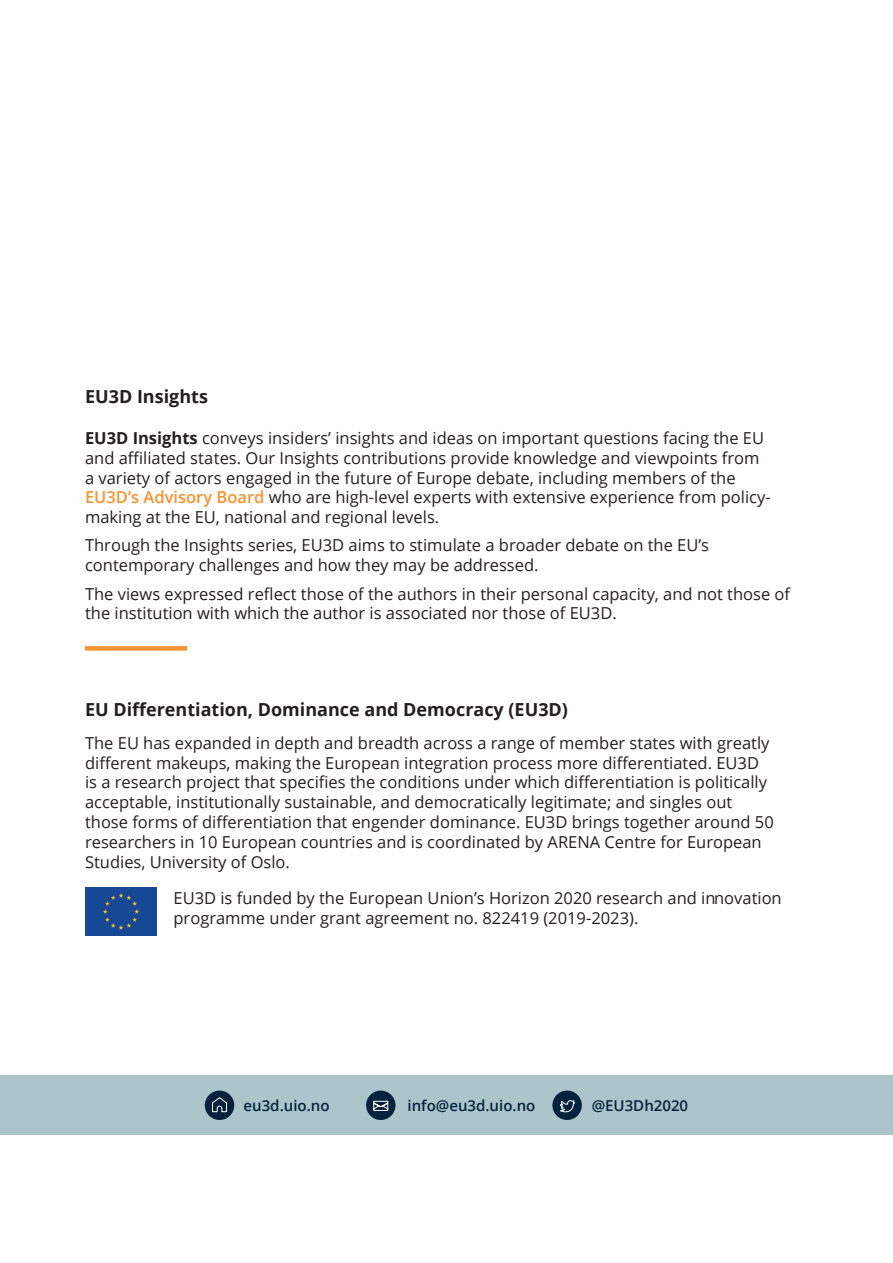
<style>
.page{position:relative;width:893px;height:1263px;background:#fff}
.page>*{position:absolute;margin:0;border:0;box-sizing:border-box;transform-origin:0 0}
.t1{font:700 18px "Open Sans";color:#231f20}
.t2{font:16.5px/19.8px "Open Sans";color:#231f20}
.t3{font:600 15px "Open Sans";color:#04223d}
.s1{font-weight:700}
.s2{font-weight:600;color:#f79332}
</style>
<div class="page">
<div style="left:0;top:1075px;width:893px;height:60px;background:#abc5cb"></div>
<div style="left:552px;top:1090px;width:30px;height:30px;background:#04223d;border-radius:50%"></div>
<svg style="left:560px;top:1100px;width:15px;height:13px"></svg>
<div style="left:366px;top:1090px;width:29px;height:30px;background:#04223d;border-radius:50%"></div>
<svg style="left:373px;top:1100px;width:16px;height:11px"></svg>
<div style="left:205px;top:1090px;width:29px;height:30px;background:#04223d;border-radius:50%"></div>
<svg style="left:212px;top:1097px;width:15px;height:15px"></svg>
<div style="left:85px;top:646px;width:102px;height:5px;background:#f79332"></div>
<div style="left:85px;top:888px;width:71px;height:47px;background:#174896"></div>
<p class="t1" style="left:85px;top:384px;width:124px">EU3D Insights</p>
<p class="t2" style="left:85px;top:428px;width:687px"><span class="s1">EU3D Insights</span> conveys insiders’ insights and ideas on important questions facing the EU and affiliated states. Our Insights contributions provide knowledge and viewpoints from a variety of actors engaged in the future of Europe debate, including members of the <span class="s2">EU3D’s Advisory Board</span> who are high-level experts with extensive experience from policy&shy;making at the EU, national and regional levels.</p>
<p class="t2" style="left:85px;top:535px;width:626px">Through the Insights series, EU3D aims to stimulate a broader debate on the EU’s contemporary challenges and how they may be addressed.</p>
<p class="t2" style="left:85px;top:583px;width:707px">The views expressed reflect those of the authors in their personal capacity, and not those of the institution with which the author is associated nor those of EU3D.</p>
<p class="t1" style="left:85px;top:697px;width:484px">EU Differentiation, Dominance and Democracy (EU3D)</p>
<p class="t2" style="left:85px;top:732px;width:690px">The EU has expanded in depth and breadth across a range of member states with greatly different makeups, making the European integration process more differentiated. EU3D is a research project that specifies the conditions under which differentiation is politically acceptable, institutionally sustainable, and democratically legitimate; and singles out those forms of differentiation that engender dominance. EU3D brings together around 50 researchers in 10 European countries and is coordinated by ARENA Centre for European Studies, University of Oslo.</p>
<p class="t2" style="left:174px;top:888px;width:610px">EU3D is funded by the European Union’s Horizon 2020 research and innovation programme under grant agreement no. 822419 (2019-2023).</p>
<p class="t3" style="left:244px;top:1095px;width:88px">eu3d.uio.no</p>
<p class="t3" style="left:407px;top:1095px;width:129px">info@eu3d.uio.no</p>
<p class="t3" style="left:592px;top:1095px;width:98px">@EU3Dh2020</p>
</div>
